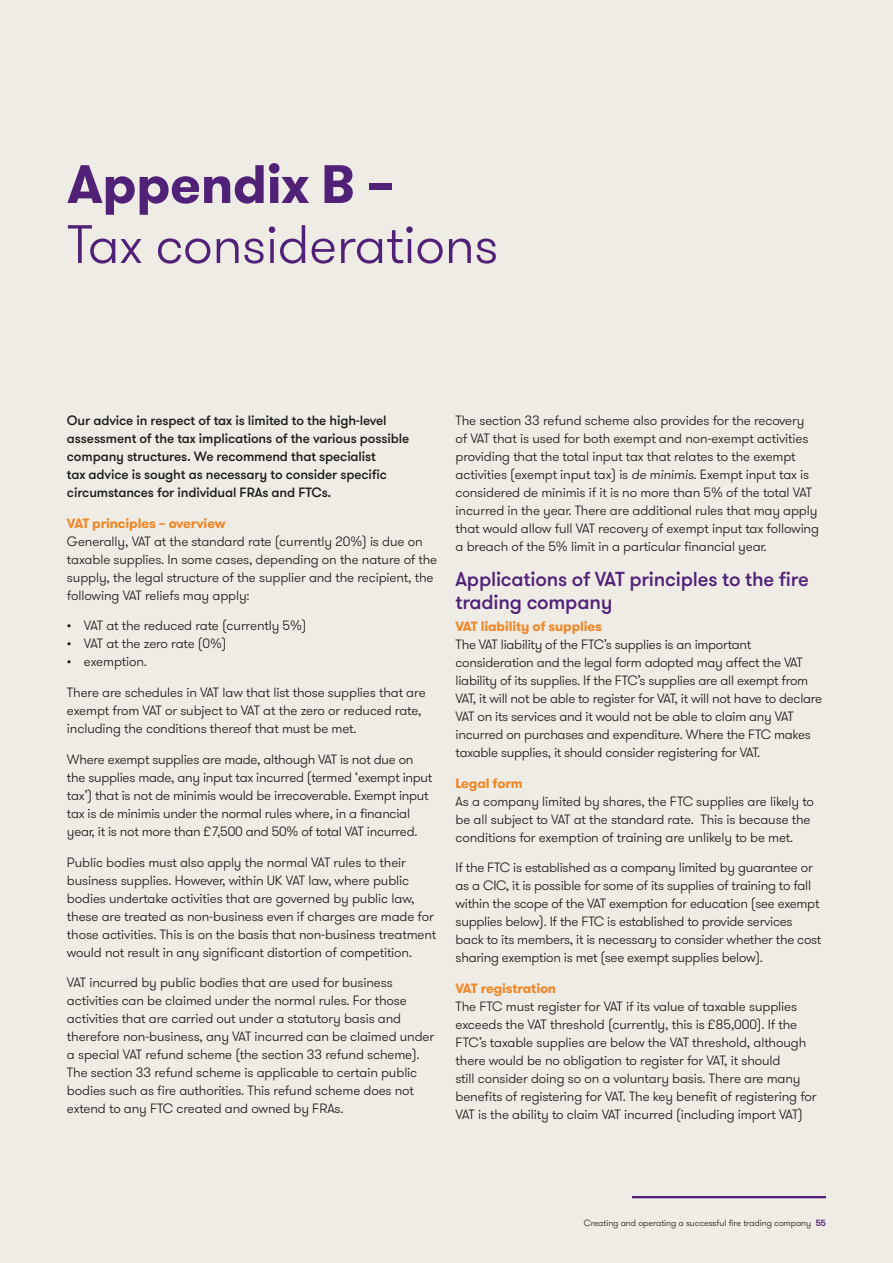
<style>
.page{position:relative;width:893px;height:1263px;background:#efebe5}
.page>*{position:absolute;margin:0;border:0;box-sizing:border-box;transform-origin:0 0}
._02_Headline_two_Bol{font:300 54px/60px "GT Walsheim Pro";letter-spacing:-.01em;color:#512178}
._04_Headline_four_Me{font:500 20.25px/22.5px "GT Walsheim Pro";letter-spacing:-.01em;color:#512178}
._11_Body_text{font:300 13.5px/18px "GT Walsheim Pro";letter-spacing:-.01em;color:#1d1d1b}
._11_Body_text-2{font:500 13.5px/18px "GT Walsheim Pro";letter-spacing:-.01em;color:#1d1d1b}
._05_Subheading_one_B{font:700 13.5px "GT Walsheim Pro";letter-spacing:-.01em;color:#f18625}
.t1{font:300 9px "GT Walsheim Pro";letter-spacing:-.01em;color:#1d1d1b}
.s1{font-weight:700}
.s2{font-style:italic}
.s3{font-weight:500;color:#512178}
</style>
<div class="page">
<hr style="left:632px;top:1196px;width:194px;height:2px;background:#512178">
<p class="_02_Headline_two_Bol" style="left:67px;top:155px;width:433px"><span class="s1">Appendix B –<br></span>Tax considerations</p>
<p class="_11_Body_text-2" style="left:67px;top:411px;width:344px">Our advice in respect of tax is limited to the high-level assessment of the tax implications of the various possible company structures. We recommend that specialist<br>tax advice is sought as necessary to consider specific circumstances for individual FRAs and FTCs.</p>
<p class="_05_Subheading_one_B" style="left:67px;top:514px;width:160px">VAT principles – overview</p>
<p class="_11_Body_text" style="left:67px;top:532px;width:372px">Generally, VAT at the standard rate (currently 20%) is due on taxable supplies. In some cases, depending on the nature of the supply, the legal structure of the supplier and the recipient, the following VAT reliefs may apply:</p>
<p class="_11_Body_text" style="left:67px;top:617px;width:241px">• VAT at the reduced rate (currently 5%)</p>
<p class="_11_Body_text" style="left:67px;top:635px;width:161px">• VAT at the zero rate (0%)</p>
<p class="_11_Body_text" style="left:67px;top:653px;width:82px">• exemption.</p>
<p class="_11_Body_text" style="left:67px;top:684px;width:360px">There are schedules in VAT law that list those supplies that are exempt from VAT or subject to VAT at the zero or reduced rate, including the conditions thereof that must be met.</p>
<p class="_11_Body_text" style="left:67px;top:750px;width:367px">Where exempt supplies are made, although VAT is not due on the supplies made, any input tax incurred (termed ‘exempt input tax’) that is not de minimis would be irrecoverable. Exempt input tax is de minimis under the normal rules where, in a financial year, it is not more than £7,500 and 50% of total VAT incurred.</p>
<p class="_11_Body_text" style="left:67px;top:853px;width:371px">Public bodies must also apply the normal VAT rules to their business supplies. However, within UK VAT law, where public bodies undertake activities that are governed by public law, these are treated as non-business even if charges are made for those activities. This is on the basis that non-business treatment would not result in any significant distortion of competition.</p>
<p class="_11_Body_text" style="left:67px;top:974px;width:369px">VAT incurred by public bodies that are used for business activities can be claimed under the normal rules. For those activities that are carried out under a statutory basis and therefore non-business, any VAT incurred can be claimed under a special VAT refund scheme (the section 33 refund scheme).<br>The section 33 refund scheme is applicable to certain public bodies such as fire authorities. This refund scheme does not extend to any FTC created and owned by FRAs.</p>
<p class="_11_Body_text" style="left:456px;top:411px;width:365px">The section 33 refund scheme also provides for the recovery of VAT that is used for both exempt and non-exempt activities providing that the total input tax that relates to the exempt activities (exempt input tax) is <span class="s2">de minimis</span>. Exempt input tax is considered de minimis if it is no more than 5% of the total VAT incurred in the year. There are additional rules that may apply that would allow full VAT recovery of exempt input tax following a breach of the 5% limit in a particular financial year.</p>
<p class="_04_Headline_four_Me" style="left:456px;top:568px;width:355px">Applications of VAT principles to the fire trading company</p>
<p class="_05_Subheading_one_B" style="left:456px;top:617px;width:148px">VAT liability of supplies</p>
<p class="_11_Body_text" style="left:456px;top:635px;width:368px">The VAT liability of the FTC’s supplies is an important consideration and the legal form adopted may affect the VAT liability of its supplies. If the FTC’s supplies are all exempt from VAT, it will not be able to register for VAT, it will not have to declare VAT on its services and it would not be able to claim any VAT incurred on purchases and expenditure. Where the FTC makes taxable supplies, it should consider registering for VAT.</p>
<p class="_05_Subheading_one_B" style="left:456px;top:774px;width:69px">Legal form</p>
<p class="_11_Body_text" style="left:456px;top:792px;width:360px">As a company limited by shares, the FTC supplies are likely to be all subject to VAT at the standard rate. This is because the conditions for exemption of training are unlikely to be met.</p>
<p class="_11_Body_text" style="left:456px;top:859px;width:367px">If the FTC is established as a company limited by guarantee or as a CIC, it is possible for some of its supplies of training to fall within the scope of the VAT exemption for education (see exempt supplies below). If the FTC is established to provide services back to its members, it is necessary to consider whether the cost sharing exemption is met (see exempt supplies below).</p>
<p class="_05_Subheading_one_B" style="left:456px;top:979px;width:102px">VAT registration</p>
<p class="_11_Body_text" style="left:456px;top:998px;width:363px">The FTC must register for VAT if its value of taxable supplies exceeds the VAT threshold (currently, this is £85,000). If the FTC’s taxable supplies are below the VAT threshold, although there would be no obligation to register for VAT, it should<br>still consider doing so on a voluntary basis. There are many benefits of registering for VAT. The key benefit of registering for VAT is the ability to claim VAT incurred (including import VAT)</p>
<p class="t1" style="left:584px;top:1217px;width:244px">Creating and operating a successful fire trading company <span class="s3">55</span></p>
</div>
